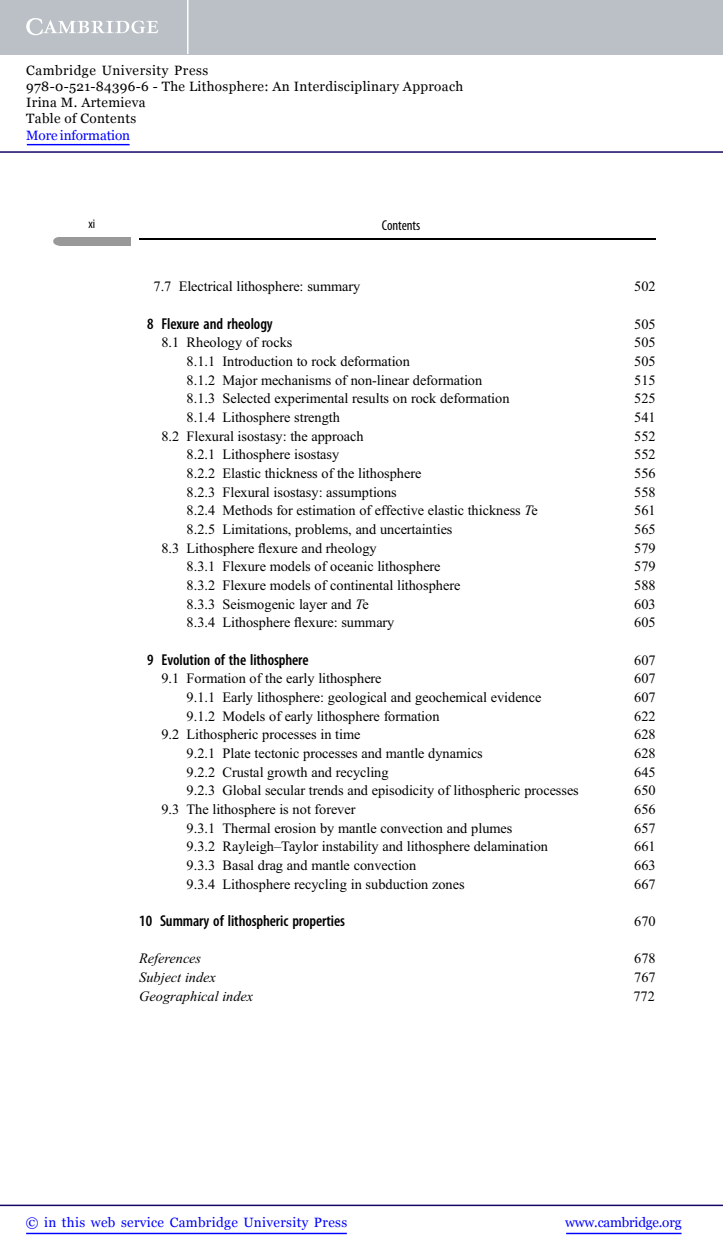
<style>
.page{position:relative;width:723px;height:1256px;background:#fff}
.page>*{position:absolute;margin:0;border:0;box-sizing:border-box;transform-origin:0 0}
.t1{font:15.75px "Adv OT2 cc 9 fb 2 c";color:#000}
.t2{font:14.4px "Adv TT5843 c 571";color:#000}
.t3{font:14.4px "Adv T Tf 90 d 833 a.I";color:#000}
.t4{font:14.4px "Adv O Td 67905 e 7";color:#000}
.t5{font:13.5px/16.2px "Georgia";letter-spacing:.025em;color:#000}
.t6{font:13.5px "Georgia";letter-spacing:.025em;color:#00f}
.t7{font:13.5px "Georgia";letter-spacing:-.015em;color:#00f}
.t8{font:13.5px "Georgia";letter-spacing:-.01em;color:#00f}
.t9{font:12.9px "Adv O Td 67905 e 7";color:#000}
.s1{font-family:"Adv T Tf 90 d 833 a.I"}
.s2{font-family:"Adv TT5843 c 571+fb"}
.s3{font-style:inherit}
</style>
<div class="page">
<div style="left:59px;top:237px;width:72px;height:8px;background:#999"></div>
<svg style="left:53px;top:237px;width:6px;height:9px"></svg>
<hr style="left:139px;top:238px;width:517px;height:2px;background:#000">
<hr style="left:566px;top:1232px;width:116px;height:1px;background:#00f">
<hr style="left:0;top:1204px;width:723px;height:1px;background:#150666">
<hr style="left:26px;top:1232px;width:321px;height:1px;background:#00f">
<div style="left:0;top:0;width:723px;height:54px;background:#bac0c6"></div>
<svg style="left:26px;top:18px;width:132px;height:17px"></svg>
<hr style="left:187px;top:0;width:2px;height:54px;background:#fff">
<hr style="left:0;top:151px;width:723px;height:2px;background:#150666">
<hr style="left:27px;top:144px;width:103px;height:1px;background:#00f">
<p class="t5" style="left:26px;top:62px;width:439px">Cambridge University Press<br>978-0-521-84396-6 - The Lithosphere: An Interdisciplinary Approach Irina M. Artemieva<br>Table of Contents</p>
<p class="t8" style="left:26px;top:127px;width:105px">More information</p>
<p class="t9" style="left:89px;top:219px;width:8px">xi</p>
<p class="t4" style="left:382px;top:220px;width:40px">Contents</p>
<p class="t2" style="left:154px;top:281px;width:208px">7.7 Electrical lithosphere: summary</p>
<p class="t2" style="left:634px;top:281px;width:23px">502</p>
<p class="t1" style="left:147px;top:318px;width:127px">8 Flexure and rheology</p>
<p class="t2" style="left:634px;top:319px;width:23px">505</p>
<p class="t2" style="left:161px;top:337px;width:132px">8.1 Rheology of rocks</p>
<p class="t2" style="left:634px;top:337px;width:23px">505</p>
<p class="t2" style="left:187px;top:356px;width:225px">8.1.1 Introduction to rock deformation</p>
<p class="t2" style="left:634px;top:356px;width:23px">505</p>
<p class="t2" style="left:187px;top:375px;width:297px">8.1.2 Major mechanisms of non-linear deformation</p>
<p class="t2" style="left:634px;top:375px;width:23px">515</p>
<p class="t2" style="left:187px;top:393px;width:324px">8.1.3 Selected experimental results on rock deformation</p>
<p class="t2" style="left:634px;top:393px;width:23px">525</p>
<p class="t2" style="left:187px;top:412px;width:155px">8.1.4 Lithosphere strength</p>
<p class="t2" style="left:634px;top:412px;width:23px">541</p>
<p class="t2" style="left:161px;top:430px;width:204px">8.2 Flexural isostasy: the approach</p>
<p class="t2" style="left:634px;top:430px;width:23px">552</p>
<p class="t2" style="left:187px;top:449px;width:154px">8.2.1 Lithosphere isostasy</p>
<p class="t2" style="left:634px;top:449px;width:23px">552</p>
<p class="t2" style="left:187px;top:468px;width:236px">8.2.2 Elastic thickness of the lithosphere</p>
<p class="t2" style="left:634px;top:468px;width:23px">556</p>
<p class="t2" style="left:187px;top:486px;width:212px">8.2.3 Flexural isostasy: assumptions</p>
<p class="t2" style="left:634px;top:486px;width:23px">558</p>
<p class="t2" style="left:187px;top:505px;width:353px">8.2.4 Methods for estimation of effective elastic thickness <span class="s1">T</span>e</p>
<p class="t2" style="left:634px;top:505px;width:23px">561</p>
<p class="t2" style="left:187px;top:524px;width:267px">8.2.5 Limitations, problems, and uncertainties</p>
<p class="t2" style="left:634px;top:524px;width:23px">565</p>
<p class="t2" style="left:161px;top:542px;width:217px">8.3 Lithosphere <span class="s2">fl</span>exure and rheology</p>
<p class="t2" style="left:634px;top:542px;width:23px">579</p>
<p class="t2" style="left:187px;top:561px;width:255px">8.3.1 Flexure models of oceanic lithosphere</p>
<p class="t2" style="left:634px;top:561px;width:23px">579</p>
<p class="t2" style="left:187px;top:580px;width:275px">8.3.2 Flexure models of continental lithosphere</p>
<p class="t2" style="left:634px;top:580px;width:23px">588</p>
<p class="t2" style="left:187px;top:598px;width:184px">8.3.3 Seismogenic layer and <span class="s1">T</span>e</p>
<p class="t2" style="left:634px;top:598px;width:23px">603</p>
<p class="t2" style="left:187px;top:617px;width:209px">8.3.4 Lithosphere <span class="s2">fl</span>exure: summary</p>
<p class="t2" style="left:634px;top:617px;width:23px">605</p>
<p class="t1" style="left:147px;top:653px;width:163px">9 Evolution of the lithosphere</p>
<p class="t2" style="left:634px;top:654px;width:23px">607</p>
<p class="t2" style="left:161px;top:673px;width:222px">9.1 Formation of the early lithosphere</p>
<p class="t2" style="left:634px;top:673px;width:23px">607</p>
<p class="t2" style="left:187px;top:692px;width:356px">9.1.1 Early lithosphere: geological and geochemical evidence</p>
<p class="t2" style="left:634px;top:692px;width:23px">607</p>
<p class="t2" style="left:187px;top:710px;width:254px">9.1.2 Models of early lithosphere formation</p>
<p class="t2" style="left:634px;top:710px;width:23px">622</p>
<p class="t2" style="left:161px;top:729px;width:200px">9.2 Lithospheric processes in time</p>
<p class="t2" style="left:634px;top:729px;width:23px">628</p>
<p class="t2" style="left:187px;top:748px;width:298px">9.2.1 Plate tectonic processes and mantle dynamics</p>
<p class="t2" style="left:634px;top:748px;width:23px">628</p>
<p class="t2" style="left:187px;top:766px;width:203px">9.2.2 Crustal growth and recycling</p>
<p class="t2" style="left:634px;top:766px;width:23px">645</p>
<p class="t2" style="left:187px;top:785px;width:394px">9.2.3 Global secular trends and episodicity of lithospheric processes</p>
<p class="t2" style="left:634px;top:785px;width:23px">650</p>
<p class="t2" style="left:161px;top:803px;width:196px">9.3 The lithosphere is not forever</p>
<p class="t2" style="left:634px;top:803px;width:23px">656</p>
<p class="t2" style="left:187px;top:822px;width:327px">9.3.1 Thermal erosion by mantle convection and plumes</p>
<p class="t2" style="left:634px;top:822px;width:23px">657</p>
<p class="t2" style="left:187px;top:841px;width:363px">9.3.2 Rayleigh<span class="s3">–</span>Taylor instability and lithosphere delamination</p>
<p class="t2" style="left:634px;top:841px;width:23px">661</p>
<p class="t2" style="left:187px;top:859px;width:231px">9.3.3 Basal drag and mantle convection</p>
<p class="t2" style="left:634px;top:859px;width:23px">663</p>
<p class="t2" style="left:187px;top:878px;width:279px">9.3.4 Lithosphere recycling in subduction zones</p>
<p class="t2" style="left:634px;top:878px;width:23px">667</p>
<p class="t1" style="left:139px;top:914px;width:207px">10 Summary of lithospheric properties</p>
<p class="t2" style="left:634px;top:915px;width:23px">670</p>
<p class="t3" style="left:139px;top:953px;width:63px">References</p>
<p class="t2" style="left:634px;top:953px;width:23px">678</p>
<p class="t3" style="left:139px;top:971px;width:78px">Subject index</p>
<p class="t2" style="left:634px;top:971px;width:23px">767</p>
<p class="t3" style="left:139px;top:990px;width:115px">Geographical index</p>
<p class="t2" style="left:633px;top:990px;width:23px">772</p>
<p class="t6" style="left:26px;top:1214px;width:323px">© in this web service Cambridge University Press</p>
<p class="t7" style="left:565px;top:1214px;width:118px">www.cambridge.org</p>
</div>
